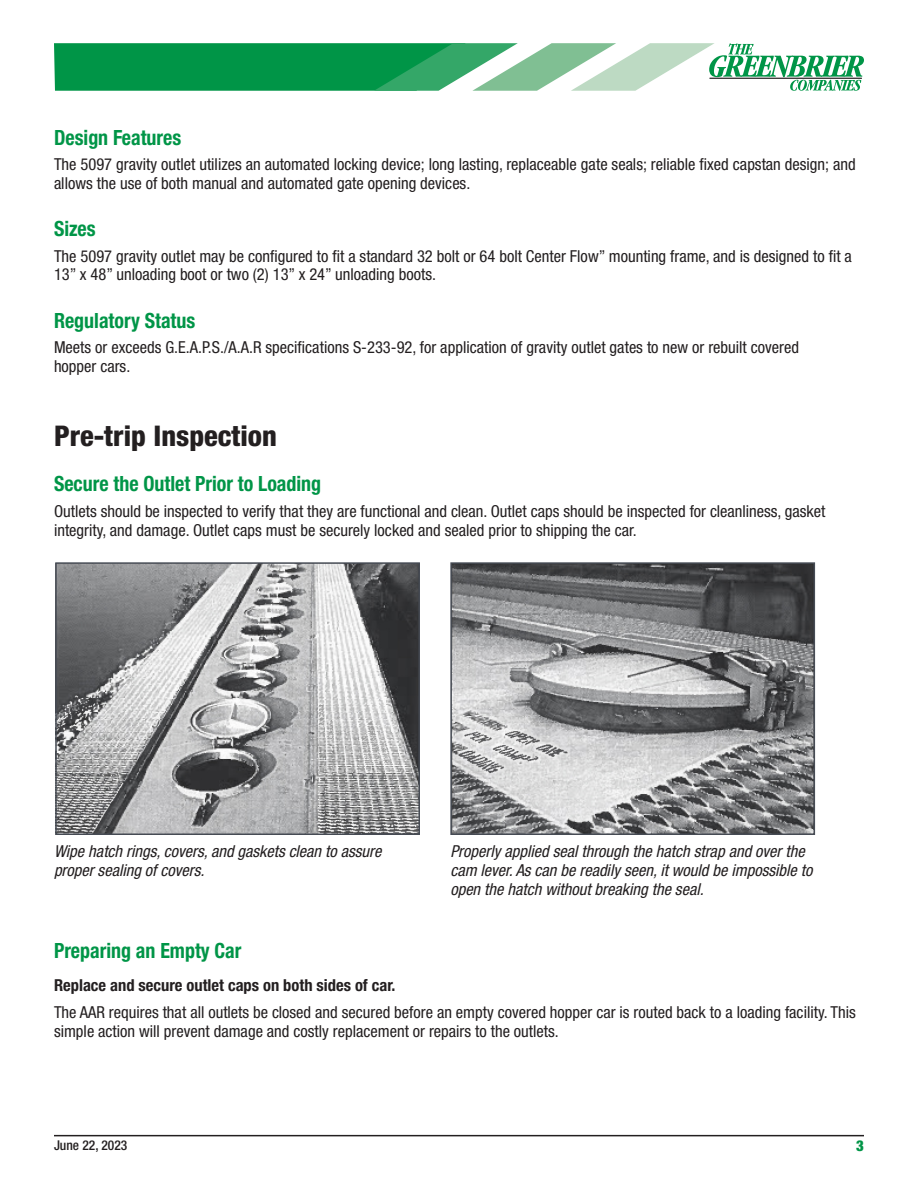
<style>
.page{position:relative;width:918px;height:1188px;background:#fff}
.page>*{position:absolute;margin:0;border:0;box-sizing:border-box;transform-origin:0 0}
.Subhead{font:800 condensed 28.5px "Helvetica Neue LT Std";color:#231f20}
._2nd_Sub{font:700 condensed 21px "Helvetica Neue LT Std";color:#009547;scale:.95 1}
.body{font:condensed 16.5px/18.8px "Helvetica Neue LT Std";color:#231f20}
.body-2{font:italic condensed 16.5px/18.8px "Helvetica Neue LT Std";color:#231f20}
._4th_subhead{font:700 condensed 16.5px "Helvetica Neue LT Std";color:#231f20}
.t1{font:900 condensed 15px "Helvetica Neue LT Std";color:#009547}
.t2{font:500 condensed 13.5px "Helvetica Neue LT Std";color:#231f20}
</style>
<div class="page">
<hr style="left:55px;top:1135px;width:808px;height:1px;background:#231f20">
<svg style="left:54px;top:43px;width:810px;height:48px"></svg>
<hr style="left:709px;top:78px;width:153px;height:1px;background:#231f20">
<img style="left:58px;top:565px;width:359px;height:267px">
<div style="left:55px;top:562px;width:365px;height:273px;border:2px solid #464b54"></div>
<img style="left:453px;top:565px;width:359px;height:267px">
<div style="left:450px;top:562px;width:365px;height:273px;border:2px solid #464b54"></div>
<p class="_2nd_Sub" style="left:54px;top:124px;width:136px">Design Features</p>
<p class="body" style="left:54px;top:155px;width:803px">The 5097 gravity outlet utilizes an automated locking device; long lasting, replaceable gate seals; reliable fixed capstan design; and allows the use of both manual and automated gate opening devices.</p>
<p class="_2nd_Sub" style="left:54px;top:216px;width:45px">Sizes</p>
<p class="body" style="left:54px;top:246px;width:799px">The 5097 gravity outlet may be configured to fit a standard 32 bolt or 64 bolt Center Flow” mounting frame, and is designed to fit a<br>13” x 48” unloading boot or two (2) 13” x 24” unloading boots.</p>
<p class="_2nd_Sub" style="left:54px;top:308px;width:150px">Regulatory Status</p>
<p class="body" style="left:54px;top:338px;width:747px">Meets or exceeds G.E.A.P.S./A.A.R specifications S-233-92, for application of gravity outlet gates to new or rebuilt covered hopper cars.</p>
<p class="Subhead" style="left:54px;top:418px;width:224px">Pre-trip Inspection</p>
<p class="_2nd_Sub" style="left:54px;top:471px;width:283px">Secure the Outlet Prior to Loading</p>
<p class="body" style="left:54px;top:502px;width:773px">Outlets should be inspected to verify that they are functional and clean. Outlet caps should be inspected for cleanliness, gasket integrity, and damage. Outlet caps must be securely locked and sealed prior to shipping the car.</p>
<p class="body-2" style="left:54px;top:842px;width:329px">Wipe hatch rings, covers, and gaskets clean to assure proper sealing of covers.</p>
<p class="body-2" style="left:450px;top:842px;width:364px">Properly applied seal through the hatch strap and over the cam lever. As can be readily seen, it would be impossible to open the hatch without breaking the seal.</p>
<p class="_2nd_Sub" style="left:54px;top:938px;width:199px">Preparing an Empty Car</p>
<p class="_4th_subhead" style="left:54px;top:975px;width:343px">Replace and secure outlet caps on both sides of car.</p>
<p class="body" style="left:54px;top:1003px;width:803px">The AAR requires that all outlets be closed and secured before an empty covered hopper car is routed back to a loading facility. This simple action will prevent damage and costly replacement or repairs to the outlets.</p>
<p class="t2" style="left:54px;top:1137px;width:75px">June 22, 2023</p>
<p class="t1" style="left:856px;top:1136px;width:9px">3</p>
</div>
